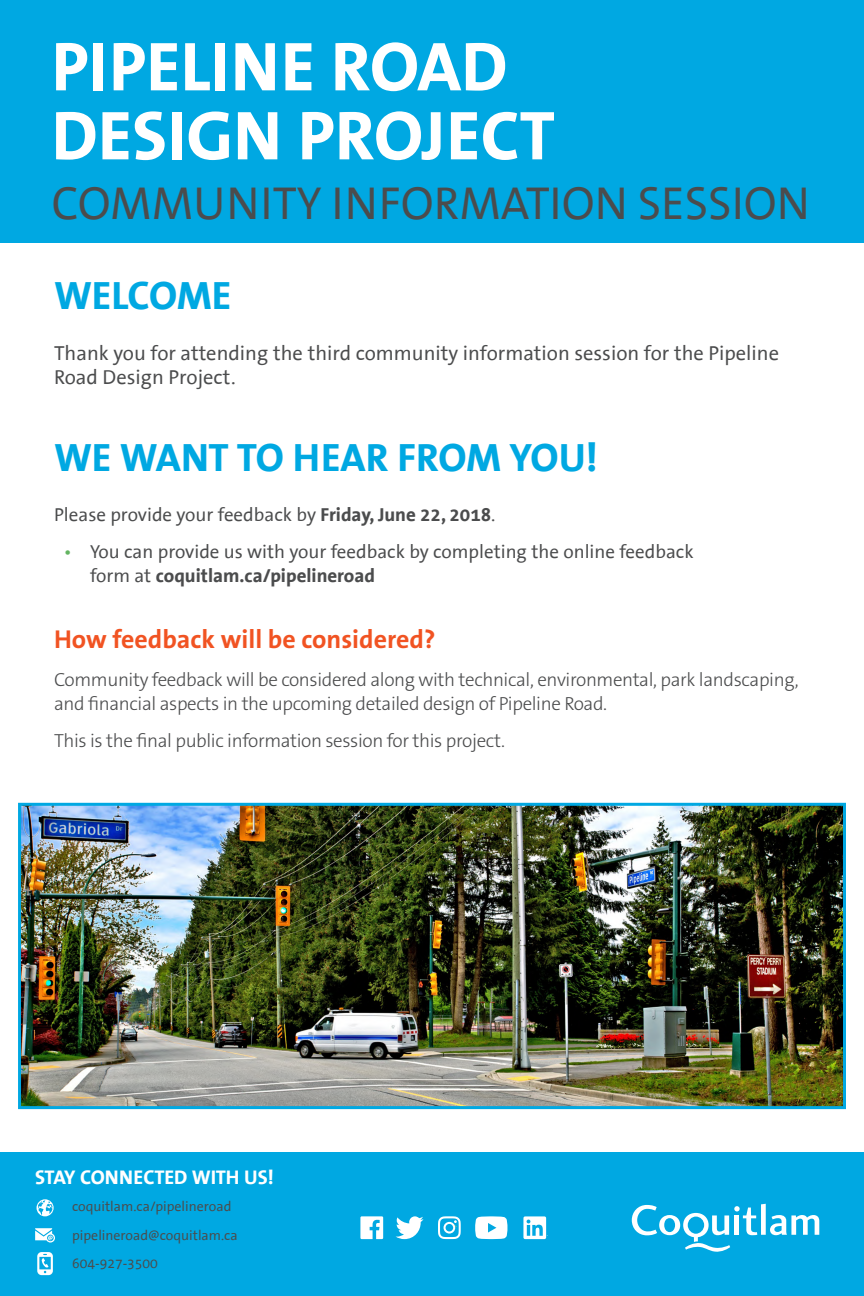
<style>
.page{position:relative;width:864px;height:1296px;background:#fff}
.page>*{position:absolute;margin:0;border:0;box-sizing:border-box;transform-origin:0 0}
.t1{font:700 69.85px/69px "The Sans Office";color:#fff}
.t2{font:46.75px "The Sans Office";color:#4b4c4d}
.t3{font:700 40px "The Sans Office";letter-spacing:-.005em;color:#00a8e2}
.t4{font:700 26px "The Sans B7";color:#f15322}
.t5{font:20.5px/24px "The Sans Office";color:#4b4c4d}
.t6{font:700 20px "The Sans Office";letter-spacing:-.005em;color:#fff}
.t7{font:300 19px/24px "The Sans B3";letter-spacing:-.02em;color:#4b4c4d}
.t8{font:19px/24px "The Sans Office";color:#4b4c4d}
.t9{font:13.9px/28.6px "The Sans Office";color:#4b4c4d}
.s1{font-weight:700}
.s2{color:#63b461}
</style>
<div class="page">
<div style="left:0;top:0;width:864px;height:243px;background:#00a8e2"></div>
<div style="left:0;top:1152px;width:864px;height:144px;background:#00a8e2"></div>
<svg style="left:35px;top:1228px;width:20px;height:15px"></svg>
<svg style="left:37px;top:1199px;width:17px;height:17px"></svg>
<svg style="left:37px;top:1252px;width:16px;height:23px"></svg>
<svg style="left:632px;top:1204px;width:187px;height:48px"></svg>
<svg style="left:396px;top:1216px;width:28px;height:23px"></svg>
<svg style="left:360px;top:1216px;width:23px;height:23px"></svg>
<svg style="left:475px;top:1216px;width:32px;height:23px"></svg>
<svg style="left:438px;top:1216px;width:23px;height:23px"></svg>
<svg style="left:523px;top:1216px;width:25px;height:23px"></svg>
<img style="left:22px;top:807px;width:820px;height:298px">
<div style="left:18px;top:803px;width:828px;height:306px;border:3px solid #00a8e2"></div>
<h1 class="t1" style="left:52px;top:33px;width:505px">PIPELINE ROAD<br>DESIGN PROJECT</h1>
<h2 class="t2" style="left:52px;top:178px;width:760px">COMMUNITY INFORMATION SESSION</h2>
<h3 class="t3" style="left:54px;top:272px;width:179px">WELCOME</h3>
<p class="t5" style="left:54px;top:341px;width:727px">Thank you for attending the third community information session for the Pipeline<br>Road Design Project.</p>
<h3 class="t3" style="left:54px;top:434px;width:545px">WE WANT TO HEAR FROM YOU!</h3>
<p class="t8" style="left:54px;top:503px;width:443px">Please provide your feedback by <span class="s1">Friday, June 22, 2018</span>.</p>
<p class="t8" style="left:90px;top:540px;width:605px;text-indent:-27px"><span class="s2">•</span> You can provide us with your feedback by completing the online feedback form at <span class="s1">coquitlam.ca/pipelineroad</span></p>
<h3 class="t4" style="left:54px;top:626px;width:383px">How feedback will be considered?</h3>
<p class="t7" style="left:54px;top:668px;width:746px">Community feedback will be considered along with technical, environmental, park landscaping, and financial aspects in the upcoming detailed design of Pipeline Road.</p>
<p class="t7" style="left:54px;top:729px;width:453px">This is the final public information session for this project.</p>
<p class="t6" style="left:35px;top:1166px;width:240px">STAY CONNECTED WITH US!</p>
<p class="t9" style="left:72px;top:1192px;width:167px">coquitlam.ca/pipelineroad pipelineroad@coquitlam.ca<br>604-927-3500</p>
</div>
